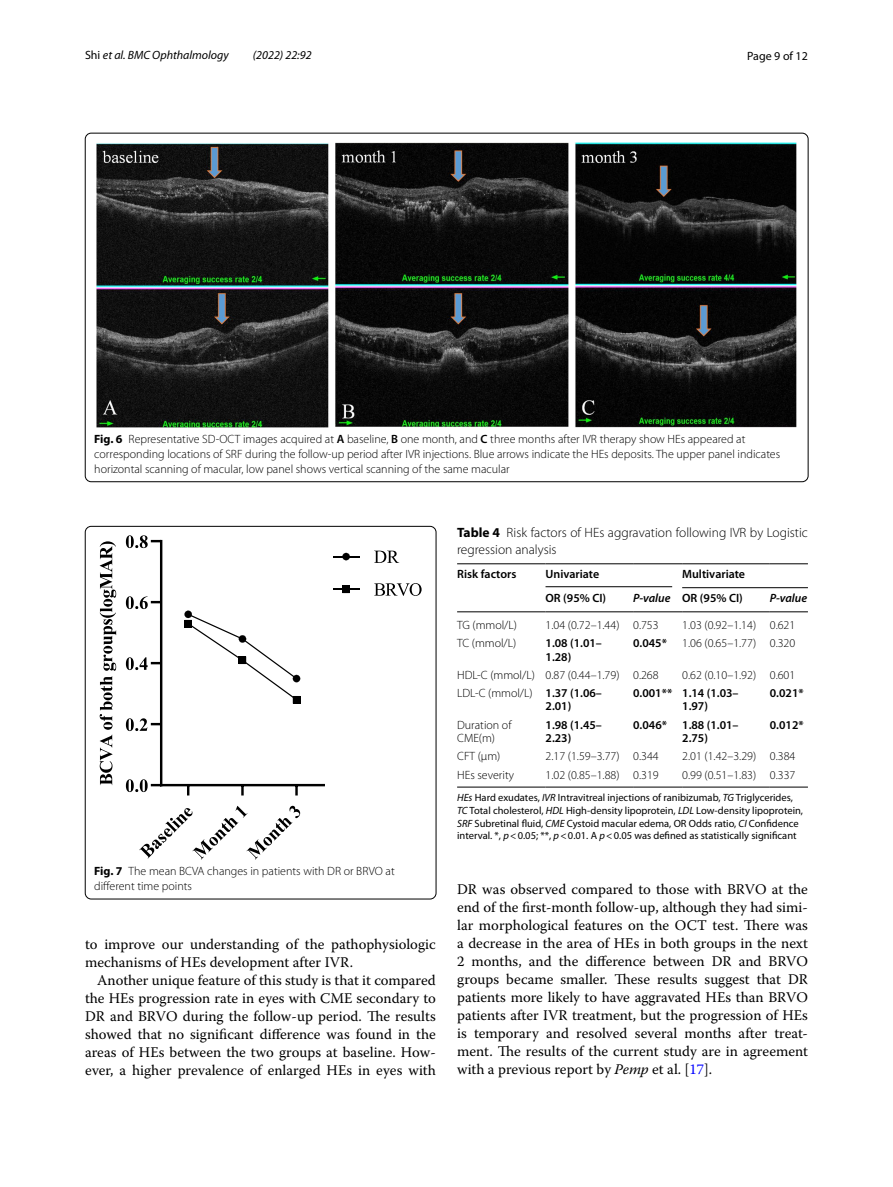
<style>
.page{position:relative;width:893px;height:1187px;background:#fff}
.page>*{position:absolute;margin:0;border:0;box-sizing:border-box;transform-origin:0 0}
.t1{font:14.7px/18px "Warnock Pro";color:#000;text-align:justify}
.t2{font:300 13.5px/16.5px "Myriad Pro";color:#000}
.t3{font:300 12px/15px "Myriad Pro";color:#000}
.t4{font:600 12px/13.5px "Myriad Pro";color:#000}
.t5{font:italic 12px "Myriad Pro";color:#000}
.t6{font:12px "Myriad Pro";color:#000}
.t7{font:italic 600 12px "Myriad Pro";color:#000}
.t8{font:10.5px/12.8px "Myriad Pro";color:#000}
.s1{font-style:normal}
.s2{font-weight:700}
.s3{font-weight:600}
.s4{font-style:italic}
.s5{font-weight:300}
.s6{color:#00f}
</style>
<div class="page">
<img style="left:96px;top:142px;width:701px;height:285px">
<svg style="left:139px;top:805px;width:161px;height:54px"></svg>
<hr style="left:160px;top:783px;width:165px;height:3px;background:#000">
<svg style="left:187px;top:786px;width:2px;height:9px"></svg>
<svg style="left:241px;top:786px;width:3px;height:9px"></svg>
<svg style="left:295px;top:786px;width:3px;height:9px"></svg>
<hr style="left:160px;top:540px;width:2px;height:246px;background:#000">
<svg style="left:126px;top:779px;width:35px;height:13px"></svg>
<svg style="left:126px;top:718px;width:34px;height:13px"></svg>
<svg style="left:126px;top:657px;width:34px;height:13px"></svg>
<svg style="left:126px;top:596px;width:34px;height:13px"></svg>
<svg style="left:126px;top:535px;width:35px;height:13px"></svg>
<svg style="left:184px;top:610px;width:116px;height:93px"></svg>
<svg style="left:100px;top:541px;width:16px;height:244px"></svg>
<svg style="left:374px;top:550px;width:25px;height:13px"></svg>
<svg style="left:333px;top:553px;width:26px;height:7px"></svg>
<svg style="left:374px;top:583px;width:48px;height:13px"></svg>
<hr style="left:333px;top:588px;width:26px;height:2px;background:#000">
<svg style="left:342px;top:585px;width:8px;height:8px"></svg>
<div style="left:85px;top:526px;width:351px;height:373px;border:1px solid #000;border-radius:6px"></div>
<hr style="left:457px;top:563px;width:88px;height:1px;background:#000">
<hr style="left:457px;top:611px;width:88px;height:1px;background:#000">
<hr style="left:545px;top:563px;width:88px;height:1px;background:#000">
<hr style="left:633px;top:563px;width:49px;height:1px;background:#000">
<hr style="left:682px;top:563px;width:88px;height:1px;background:#000">
<hr style="left:770px;top:563px;width:38px;height:1px;background:#000">
<hr style="left:545px;top:611px;width:88px;height:1px;background:#000">
<hr style="left:633px;top:611px;width:49px;height:1px;background:#000">
<hr style="left:682px;top:611px;width:88px;height:1px;background:#000">
<hr style="left:770px;top:611px;width:38px;height:1px;background:#000">
<hr style="left:457px;top:786px;width:88px;height:1px;background:#000">
<hr style="left:545px;top:786px;width:88px;height:1px;background:#000">
<hr style="left:633px;top:786px;width:49px;height:1px;background:#000">
<hr style="left:682px;top:786px;width:88px;height:1px;background:#000">
<hr style="left:770px;top:786px;width:38px;height:1px;background:#000">
<hr style="left:545px;top:586px;width:127px;height:1px;background:#000">
<hr style="left:682px;top:587px;width:126px;height:1px;background:#000">
<p class="t5" style="left:85px;top:48px;width:145px"><span class="s1">Shi</span> et al. BMC Ophthalmology</p>
<p class="t5" style="left:253px;top:48px;width:60px">(2022) 22:92</p>
<p class="t6" style="left:747px;top:48px;width:62px">Page 9 of 12</p>
<p class="t3" style="left:94px;top:431px;width:687px"><span class="s2">Fig. 6</span> Representative SD-OCT images acquired at <span class="s3">A</span> baseline, <span class="s3">B</span> one month, and <span class="s3">C</span> three months after IVR therapy show HEs appeared at corresponding locations of SRF during the follow-up period after IVR injections. Blue arrows indicate the HEs deposits. The upper panel indicates horizontal scanning of macular, low panel shows vertical scanning of the same macular</p>
<p class="t2" style="left:457px;top:525px;width:352px"><span class="s2">Table 4</span> Risk factors of HEs aggravation following IVR by Logistic regression analysis</p>
<p class="t4" style="left:457px;top:567px;width:61px">Risk factors</p>
<p class="t4" style="left:545px;top:567px;width:55px">Univariate</p>
<p class="t4" style="left:682px;top:567px;width:64px">Multivariate</p>
<p class="t4" style="left:545px;top:591px;width:62px">OR (95% CI)</p>
<p class="t4" style="left:633px;top:591px;width:111px"><span class="s4">P-value</span> OR (95% CI)</p>
<p class="t7" style="left:770px;top:590px;width:39px">P-value</p>
<p class="t3" style="left:457px;top:617px;width:61px">TG (mmol/L)</p>
<p class="t3" style="left:546px;top:617px;width:115px">1.04 (0.72–1.44) 0.753</p>
<p class="t3" style="left:682px;top:617px;width:115px">1.03 (0.92–1.14) 0.621</p>
<p class="t3" style="left:457px;top:635px;width:61px">TC (mmol/L)</p>
<p class="t4" style="left:546px;top:636px;width:58px">1.08 (1.01–<br>1.28)</p>
<p class="t4" style="left:633px;top:636px;width:35px">0.045*</p>
<p class="t3" style="left:682px;top:635px;width:115px">1.06 (0.65–1.77) 0.320</p>
<p class="t3" style="left:457px;top:667px;width:203px">HDL-C (mmol/L) 0.87 (0.44–1.79) 0.268</p>
<p class="t3" style="left:682px;top:667px;width:115px">0.62 (0.10–1.92) 0.601</p>
<p class="t4" style="left:546px;top:685px;width:58px;text-indent:-88px"><span class="s5">LDL-C (mmol/L)</span> 1.37 (1.06–<br>2.01)</p>
<p class="t4" style="left:682px;top:685px;width:58px;text-indent:-49px">0.001** 1.14 (1.03–<br>1.97)</p>
<p class="t4" style="left:770px;top:685px;width:35px">0.021*</p>
<p class="t3" style="left:457px;top:718px;width:56px;line-height:13.5px">Duration of<br>CME(m)</p>
<p class="t4" style="left:546px;top:717px;width:58px">1.98 (1.45–<br>2.23)</p>
<p class="t4" style="left:633px;top:717px;width:35px">0.046*</p>
<p class="t4" style="left:682px;top:717px;width:58px">1.88 (1.01–<br>2.75)</p>
<p class="t4" style="left:770px;top:717px;width:35px">0.012*</p>
<p class="t3" style="left:457px;top:749px;width:45px">CFT (μm)</p>
<p class="t3" style="left:546px;top:749px;width:115px">2.17 (1.59–3.77) 0.344</p>
<p class="t3" style="left:682px;top:749px;width:115px">2.01 (1.42–3.29) 0.384</p>
<p class="t3" style="left:457px;top:767px;width:59px">HEs severity</p>
<p class="t3" style="left:546px;top:767px;width:115px">1.02 (0.85–1.88) 0.319</p>
<p class="t3" style="left:682px;top:767px;width:115px">0.99 (0.51–1.83) 0.337</p>
<p class="t3" style="left:94px;top:863px;width:302px"><span class="s2">Fig. 7</span> The mean BCVA changes in patients with DR or BRVO at different time points</p>
<p class="t1" style="left:85px;top:934px;width:352px">to improve our understanding of the pathophysiologic mechanisms of HEs development after IVR.</p>
<p class="t1" style="left:85px;top:970px;width:352px;text-indent:12px">Another unique feature of this study is that it compared the HEs progression rate in eyes with CME secondary to DR and BRVO during the follow-up period. The results showed that no significant difference was found in the areas of HEs between the two groups at baseline. How&shy;ever, a higher prevalence of enlarged HEs in eyes with</p>
<p class="t8" style="left:457px;top:791px;width:348px"><span class="s4">HEs</span> Hard exudates, <span class="s4">IVR</span> Intravitreal injections of ranibizumab, <span class="s4">TG</span> Triglycerides, <span class="s4">TC</span> Total cholesterol, <span class="s4">HDL</span> High-density lipoprotein, <span class="s4">LDL</span> Low-density lipoprotein, <span class="s4">SRF</span> Subretinal fluid, <span class="s4">CME</span> Cystoid macular edema, OR Odds ratio, <span class="s4">CI</span> Confidence interval. *, <span class="s4">p</span>&lt;0.05; **, <span class="s4">p</span>&lt;0.01. A <span class="s4">p</span>&lt;0.05 was defined as statistically significant</p>
<p class="t1" style="left:457px;top:879px;width:352px">DR was observed compared to those with BRVO at the end of the first-month follow-up, although they had simi&shy;lar morphological features on the OCT test. There was a decrease in the area of HEs in both groups in the next 2 months, and the difference between DR and BRVO groups became smaller. These results suggest that DR patients more likely to have aggravated HEs than BRVO patients after IVR treatment, but the progression of HEs is temporary and resolved several months after treat&shy;ment. The results of the current study are in agreement with a previous report by <span class="s4">Pemp</span> et al. [<span class="s6">17</span>].</p>
</div>
